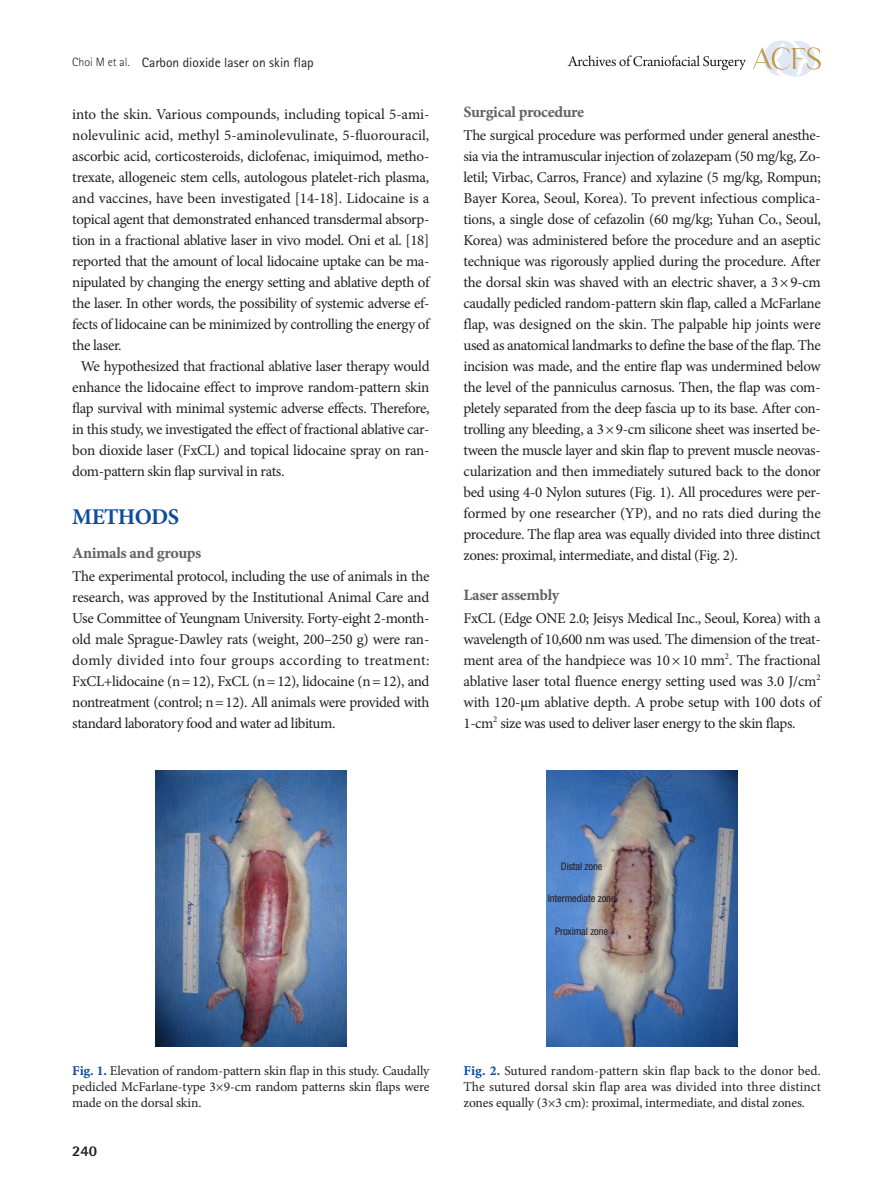
<style>
.page{position:relative;width:893px;height:1191px;background:#fff}
.page>*{position:absolute;margin:0;border:0;box-sizing:border-box;transform-origin:0 0}
.대제목{font:700 22.5px "Minion Pro";letter-spacing:-.03em;color:#0d4da1}
.중제목{font:15.75px "Minion Pro Bold Capt";letter-spacing:-.025em;color:#636366}
.본문_0{font:15px/21px "Minion Pro";letter-spacing:-.025em;color:#231f20;text-align:justify}
.본문{font:15px/21px "Minion Pro";letter-spacing:-.025em;color:#231f20;text-align:justify}
.t1{font:800 15px "Rotis Semi Sans Std";color:#231f20}
.표그림제목{font:13.5px/16.2px "Minion Pro";letter-spacing:-.01em;color:#231f20;text-align:justify}
.t2{font:13.5px "Rotis Sans Serif Std";color:#231f20}
.그림지문{font:condensed 10.5px "Helvetica Neue LT Std";letter-spacing:-.01em;color:#231f20}
.s1{font-weight:300;font-size:12px}
.s2{font-family:"Minion Pro Bold Capt";color:#0d4da1}
</style>
<div class="page">
<svg style="left:753px;top:40px;width:68px;height:37px"></svg>
<svg style="left:568px;top:55px;width:178px;height:15px"></svg>
<img style="left:155px;top:770px;width:192px;height:276px">
<img style="left:546px;top:770px;width:192px;height:276px">
<p class="t2" style="left:72px;top:54px;width:243px"><span class="s1">Choi M et al.</span> Carbon dioxide laser on skin flap</p>
<p class="본문" style="left:72px;top:103px;width:359px">into the skin. Various compounds, including topical 5-ami&shy;nolevulinic acid, methyl 5-aminolevulinate, 5-fluorouracil, ascorbic acid, corticosteroids, diclofenac, imiquimod, metho&shy;trexate, allogeneic stem cells, autologous platelet-rich plasma, and vaccines, have been investigated [14-18]. Lidocaine is a topical agent that demonstrated enhanced transdermal absorp&shy;tion in a fractional ablative laser in vivo model. Oni et al. [18] reported that the amount of local lidocaine uptake can be ma&shy;nipulated by changing the energy setting and ablative depth of the laser. In other words, the possibility of systemic adverse ef&shy;fects of lidocaine can be minimized by controlling the energy of the laser.</p>
<p class="본문" style="left:72px;top:355px;width:359px;text-indent:9px">We hypothesized that fractional ablative laser therapy would enhance the lidocaine effect to improve random-pattern skin flap survival with minimal systemic adverse effects. Therefore, in this study, we investigated the effect of fractional ablative car&shy;bon dioxide laser (FxCL) and topical lidocaine spray on ran&shy;dom-pattern skin flap survival in rats.</p>
<p class="대제목" style="left:72px;top:501px;width:108px">METHODS</p>
<p class="중제목" style="left:72px;top:542px;width:131px">Animals and groups</p>
<p class="본문_0" style="left:72px;top:565px;width:359px">The experimental protocol, including the use of animals in the research, was approved by the Institutional Animal Care and Use Committee of Yeungnam University. Forty-eight 2-month&shy;old male Sprague-Dawley rats (weight, 200–250 g) were ran&shy;domly divided into four groups according to treatment:<br>FxCL+lidocaine (n= 12), FxCL (n= 12), lidocaine (n= 12), and nontreatment (control; n= 12). All animals were provided with standard laboratory food and water ad libitum.</p>
<p class="중제목" style="left:463px;top:101px;width:122px">Surgical procedure</p>
<p class="본문_0" style="left:463px;top:124px;width:359px">The surgical procedure was performed under general anesthe&shy;sia via the intramuscular injection of zolazepam (50 mg/kg, Zo&shy;letil; Virbac, Carros, France) and xylazine (5 mg/kg, Rompun; Bayer Korea, Seoul, Korea). To prevent infectious complica&shy;tions, a single dose of cefazolin (60 mg/kg; Yuhan Co., Seoul, Korea) was administered before the procedure and an aseptic technique was rigorously applied during the procedure. After the dorsal skin was shaved with an electric shaver, a 3× 9-cm caudally pedicled random-pattern skin flap, called a McFarlane flap, was designed on the skin. The palpable hip joints were used as anatomical landmarks to define the base of the flap. The incision was made, and the entire flap was undermined below the level of the panniculus carnosus. Then, the flap was com&shy;pletely separated from the deep fascia up to its base. After con&shy;trolling any bleeding, a 3× 9-cm silicone sheet was inserted be&shy;tween the muscle layer and skin flap to prevent muscle neovas&shy;cularization and then immediately sutured back to the donor bed using 4-0 Nylon sutures (Fig. 1). All procedures were per&shy;formed by one researcher (YP), and no rats died during the procedure. The flap area was equally divided into three distinct zones: proximal, intermediate, and distal (Fig. 2).</p>
<p class="중제목" style="left:463px;top:584px;width:97px">Laser assembly</p>
<p class="본문_0" style="left:463px;top:607px;width:359px">FxCL (Edge ONE 2.0; Jeisys Medical Inc., Seoul, Korea) with a wavelength of 10,600 nm was used. The dimension of the treat&shy;ment area of the handpiece was 10 × 10 mm<sup>2</sup>. The fractional ablative laser total fluence energy setting used was 3.0 J/cm<sup>2 </sup>with 120-µm ablative depth. A probe setup with 100 dots of 1-cm<sup>2</sup> size was used to deliver laser energy to the skin flaps.</p>
<p class="그림지문" style="left:561px;top:860px;width:43px">Distal zone</p>
<p class="그림지문" style="left:548px;top:892px;width:69px">Intermediate zone</p>
<p class="그림지문" style="left:555px;top:925px;width:55px">Proximal zone</p>
<p class="표그림제목" style="left:72px;top:1062px;width:359px"><span class="s2">Fig. 1.</span> Elevation of random-pattern skin flap in this study. Caudally pedicled McFarlane-type 3×9-cm random patterns skin flaps were made on the dorsal skin.</p>
<p class="표그림제목" style="left:463px;top:1062px;width:359px"><span class="s2">Fig. 2.</span> Sutured random-pattern skin flap back to the donor bed.<br>The sutured dorsal skin flap area was divided into three distinct zones equally (3×3 cm): proximal, intermediate, and distal zones.</p>
<p class="t1" style="left:72px;top:1141px;width:27px">240</p>
</div>
